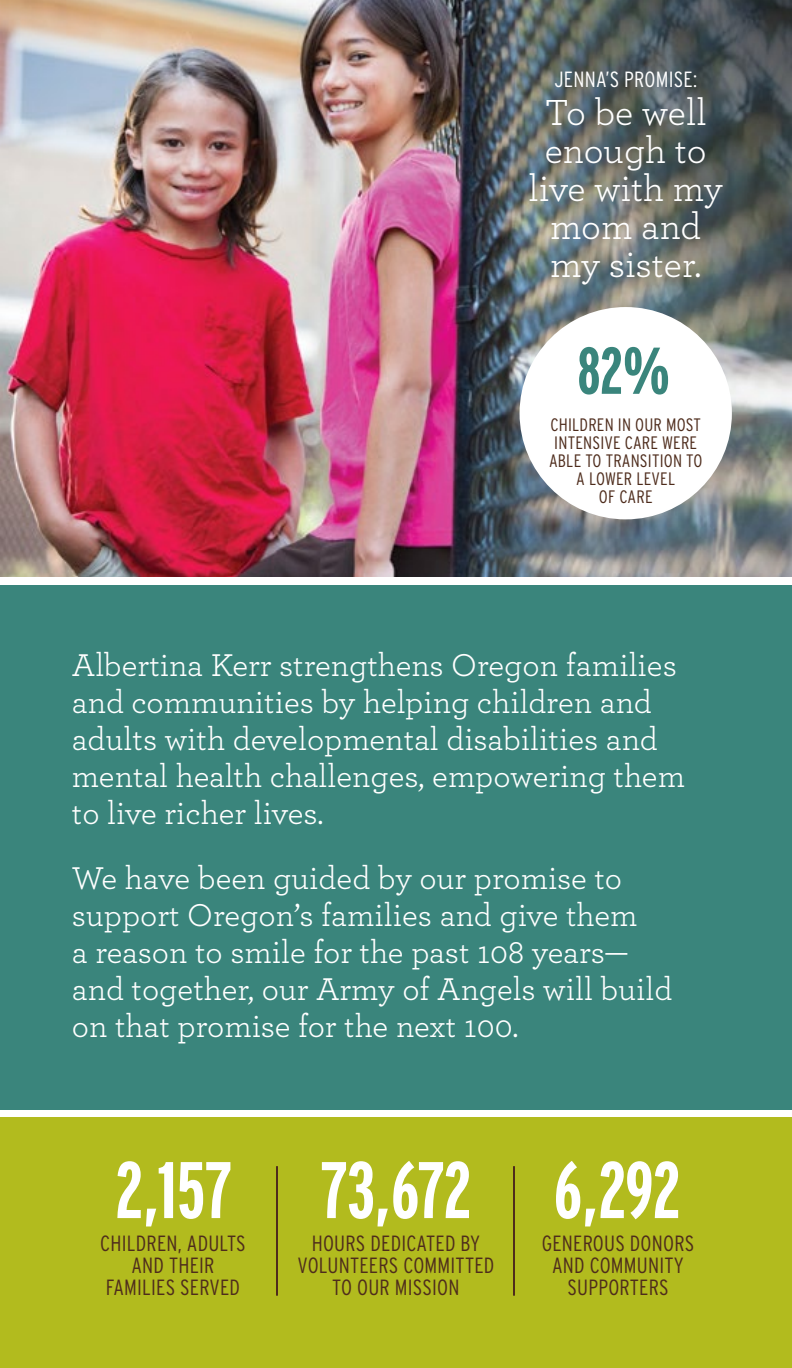
<style>
.page{position:relative;width:792px;height:1368px;background:#fff}
.page>*{position:absolute;margin:0;border:0;box-sizing:border-box;transform-origin:0 0}
.t1{font:700 extra-condensed 80px "Interstate";letter-spacing:-.01em;color:#fff}
.t2{font:700 extra-condensed 66px "Interstate";color:#3a857c}
.t3{font:38px/38px "Archer";color:#fff;text-align:center}
.t4{font:33px/37px "Archer";color:#fff}
.t5{font:300 condensed 22px/22px "Interstate";letter-spacing:.01em;color:#4e2c1c;text-align:center}
.t6{font:300 condensed 22px "Interstate";letter-spacing:.01em;color:#fff}
.t7{font:300 condensed 18px/18px "Interstate";letter-spacing:.01em;color:#4e2c1c;text-align:center}
</style>
<div class="page">
<div style="left:0;top:585px;width:792px;height:525px;background:#3a857c"></div>
<img style="left:0;top:0;width:792px;height:577px">
<div style="left:521px;top:308px;width:210px;height:210px;background:#fff;border-radius:50%"></div>
<div style="left:0;top:1118px;width:792px;height:250px;background:#b2bb1e"></div>
<hr style="left:276px;top:1166px;width:2px;height:130px;background:#4e2c1c">
<hr style="left:513px;top:1166px;width:2px;height:130px;background:#4e2c1c">
<p class="t6" style="left:554px;top:67px;width:144px">JENNA’S PROMISE:</p>
<p class="t3" style="left:528px;top:92px;width:196px">To be well enough to live with my mom and my sister.</p>
<h2 class="t2" style="left:577px;top:334px;width:94px">82%</h2>
<p class="t7" style="left:549px;top:416px;width:155px">CHILDREN IN OUR MOST<br>INTENSIVE CARE WERE<br>ABLE TO TRANSITION TO<br>A LOWER LEVEL<br>OF CARE</p>
<p class="t4" style="left:72px;top:645px;width:615px">Albertina Kerr strengthens Oregon families and communities by helping children and adults with developmental disabilities and mental health challenges, empowering them to live richer lives.</p>
<p class="t4" style="left:72px;top:858px;width:602px">We have been guided by our promise to support Oregon’s families and give them<br>a reason to smile for the past 108 years— and together, our Army of Angels will build on that promise for the next 100.</p>
<h1 class="t1" style="left:115px;top:1146px;width:119px">2,157</h1>
<p class="t5" style="left:100px;top:1233px;width:147px">CHILDREN, ADULTS<br>AND THEIR<br>FAMILIES SERVED</p>
<h1 class="t1" style="left:321px;top:1146px;width:152px">73,672</h1>
<p class="t5" style="left:298px;top:1233px;width:198px">HOURS DEDICATED BY<br>VOLUNTEERS COMMITTED<br>TO OUR MISSION</p>
<h1 class="t1" style="left:554px;top:1146px;width:128px">6,292</h1>
<p class="t5" style="left:542px;top:1233px;width:154px">GENEROUS DONORS<br>AND COMMUNITY<br>SUPPORTERS</p>
</div>
